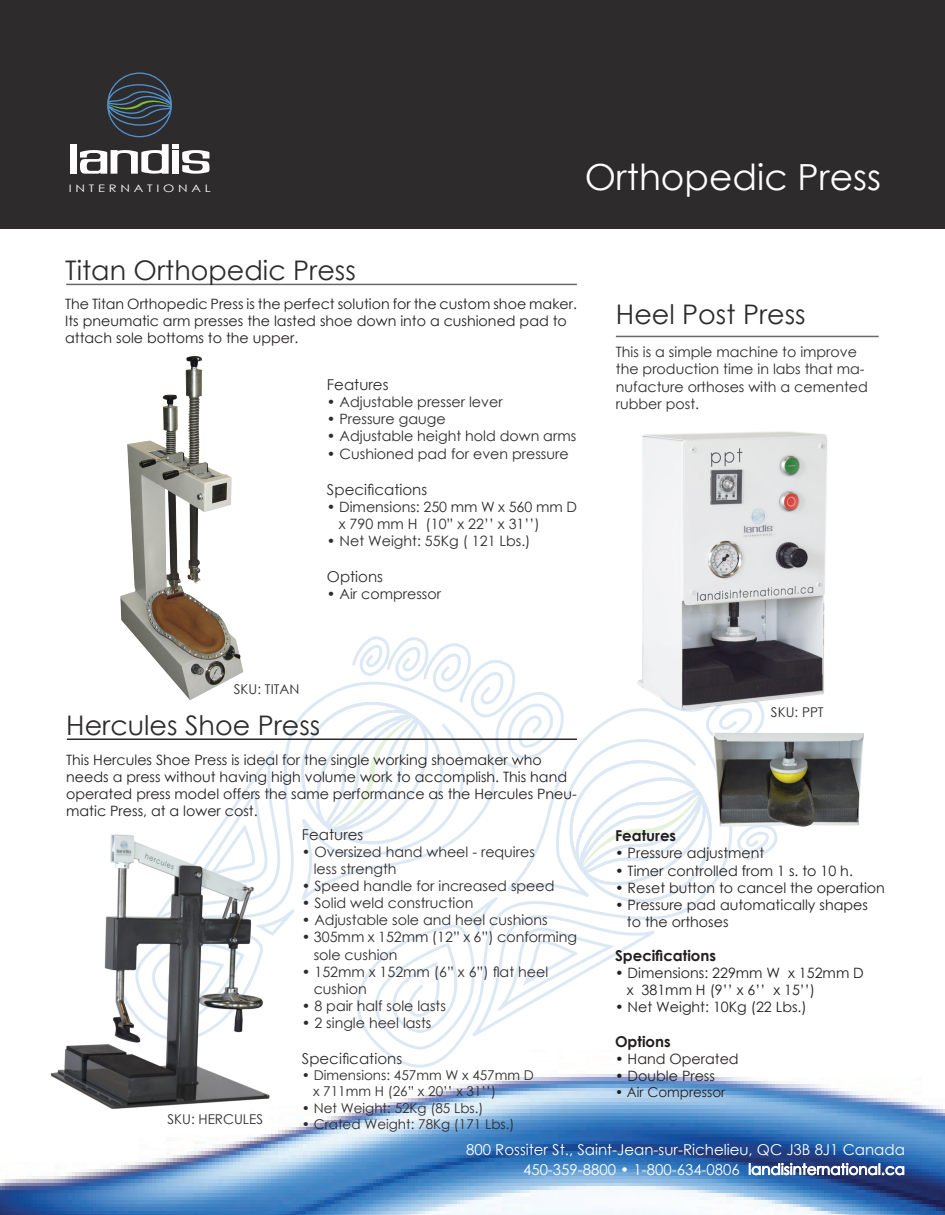
<style>
.page{position:relative;width:945px;height:1215px;background:#fff}
.page>*{position:absolute;margin:0;border:0;box-sizing:border-box;transform-origin:0 0}
.t1{font:36px "Century Gothic";color:#fff}
.t2{font:27px "Century Gothic";color:#2e2b2c}
.t3{font:15px/19.5px "Century Gothic";color:#fff;text-align:right}
.t4{font:15px "Century Gothic";color:#2e2b2c}
.t5{font:700 15px "Century Gothic";color:#231f20}
.t6{font:14.25px/17.1px "Century Gothic";color:#231f20}
.t7{font:14.25px "Century Gothic";color:#2e2b2c}
.t8{font:13.5px "Century Gothic";color:#2e2b2c}
.t9{font:13.5px "Century Gothic";color:#231f20}
.t10{font:10.35px "Century Gothic";letter-spacing:.29em;color:#fff;scale:1.25 1}
</style>
<div class="page">
<img style="left:0;top:1074px;width:945px;height:141px">
<svg style="left:749px;top:1163px;width:155px;height:12px"></svg>
<div style="left:1px;top:0;width:944px;height:228px;background:#2e2b2c"></div>
<svg style="left:107px;top:72px;width:65px;height:65px"></svg>
<div style="left:70px;top:144px;width:7px;height:30px;background:#fff"></div>
<svg style="left:80px;top:144px;width:129px;height:30px"></svg>
<svg style="left:153px;top:636px;width:625px;height:401px"></svg>
<img style="left:47px;top:828px;width:234px;height:292px">
<img style="left:120px;top:357px;width:123px;height:343px">
<hr style="left:67px;top:739px;width:510px;height:1px;background:#2e2b2c">
<hr style="left:66px;top:284px;width:511px;height:1px;background:#2e2b2c">
<img style="left:626px;top:431px;width:201px;height:287px">
<hr style="left:616px;top:336px;width:263px;height:1px;background:#2e2b2c">
<img style="left:709px;top:732px;width:155px;height:104px">
<p class="t10" style="left:69px;top:181px;width:115px">INTERNATIONAL</p>
<p class="t1" style="left:585px;top:152px;width:298px">Orthopedic Press</p>
<p class="t2" style="left:65px;top:252px;width:292px">Titan Orthopedic Press</p>
<p class="t6" style="left:65px;top:295px;width:513px">The Titan Orthopedic Press is the perfect solution for the custom shoe maker.<br>Its pneumatic arm presses the lasted shoe down into a cushioned pad to</p>
<p class="t6" style="left:65px;top:329px;width:235px">attach sole bottoms to the upper.</p>
<p class="t4" style="left:327px;top:374px;width:63px">Features</p>
<p class="t7" style="left:327px;top:392px;width:177px">• Adjustable presser lever</p>
<p class="t7" style="left:327px;top:409px;width:120px">• Pressure gauge</p>
<p class="t7" style="left:327px;top:426px;width:251px">• Adjustable height hold down arms</p>
<p class="t7" style="left:327px;top:444px;width:243px">• Cushioned pad for even pressure</p>
<p class="t4" style="left:327px;top:479px;width:102px">Specifications</p>
<p class="t7" style="left:327px;top:497px;width:251px">• Dimensions: 250 mm W x 560 mm D</p>
<p class="t7" style="left:339px;top:514px;width:202px">x 790 mm H (10” x 22’’ x 31’’)</p>
<p class="t7" style="left:327px;top:531px;width:205px">• Net Weight: 55Kg ( 121 Lbs.)</p>
<p class="t4" style="left:327px;top:566px;width:58px">Options</p>
<p class="t7" style="left:327px;top:584px;width:116px">• Air compressor</p>
<p class="t2" style="left:616px;top:295px;width:191px">Heel Post Press</p>
<p class="t7" style="left:616px;top:342px;width:243px">This is a simple machine to improve</p>
<p class="t7" style="left:616px;top:359px;width:250px">the production time in labs that ma-</p>
<p class="t7" style="left:616px;top:376px;width:254px">nufacture orthoses with a cemented</p>
<p class="t7" style="left:616px;top:394px;width:85px">rubber post.</p>
<p class="t8" style="left:234px;top:680px;width:67px">SKU: TITAN</p>
<p class="t2" style="left:66px;top:707px;width:256px">Hercules Shoe Press</p>
<p class="t6" style="left:66px;top:751px;width:512px">This Hercules Shoe Press is ideal for the single working shoemaker who needs a press without having high volume work to accomplish. This hand operated press model offers the same performance as the Hercules Pneu&shy;matic Press, at a lower cost.</p>
<p class="t8" style="left:167px;top:1109px;width:97px">SKU: HERCULES</p>
<p class="t4" style="left:302px;top:824px;width:63px">Features</p>
<p class="t7" style="left:302px;top:842px;width:235px">• Oversized hand wheel - requires</p>
<p class="t7" style="left:314px;top:859px;width:84px">less strength</p>
<p class="t7" style="left:302px;top:876px;width:254px">• Speed handle for increased speed</p>
<p class="t7" style="left:302px;top:893px;width:173px">• Solid weld construction</p>
<p class="t7" style="left:302px;top:910px;width:247px">• Adjustable sole and heel cushions</p>
<p class="t7" style="left:302px;top:927px;width:277px">• 305mm x 152mm (12” x 6”) conforming</p>
<p class="t7" style="left:314px;top:944px;width:85px">sole cushion</p>
<p class="t7" style="left:302px;top:962px;width:248px">• 152mm x 152mm (6” x 6”) flat heel</p>
<p class="t7" style="left:314px;top:979px;width:54px">cushion</p>
<p class="t7" style="left:302px;top:996px;width:146px">• 8 pair half sole lasts</p>
<p class="t7" style="left:302px;top:1013px;width:131px">• 2 single heel lasts</p>
<p class="t4" style="left:302px;top:1048px;width:102px">Specifications</p>
<p class="t8" style="left:302px;top:1066px;width:234px">• Dimensions: 457mm W x 457mm D</p>
<p class="t8" style="left:313px;top:1082px;width:184px">x 711mm H (26” x 20’’ x 31’’)</p>
<p class="t8" style="left:302px;top:1098px;width:183px">• Net Weight: 52Kg (85 Lbs.)</p>
<p class="t8" style="left:302px;top:1114px;width:214px">• Crated Weight: 78Kg (171 Lbs.)</p>
<p class="t8" style="left:771px;top:703px;width:54px">SKU: PPT</p>
<p class="t5" style="left:615px;top:825px;width:63px">Features</p>
<p class="t6" style="left:615px;top:845px;width:151px">• Pressure adjustment</p>
<p class="t6" style="left:615px;top:862px;width:239px">• Timer controlled from 1 s. to 10 h.</p>
<p class="t6" style="left:615px;top:879px;width:271px">• Reset button to cancel the operation</p>
<p class="t6" style="left:615px;top:896px;width:254px">• Pressure pad automatically shapes</p>
<p class="t6" style="left:627px;top:913px;width:103px">to the orthoses</p>
<p class="t5" style="left:615px;top:944px;width:103px">Specifications</p>
<p class="t6" style="left:615px;top:964px;width:250px">• Dimensions: 229mm W x 152mm D</p>
<p class="t6" style="left:627px;top:981px;width:190px">x 381mm H (9’’ x 6’’ x 15’’)</p>
<p class="t6" style="left:615px;top:998px;width:193px">• Net Weight: 10Kg (22 Lbs.)</p>
<p class="t5" style="left:615px;top:1030px;width:57px">Options</p>
<p class="t6" style="left:615px;top:1050px;width:125px">• Hand Operated</p>
<p class="t6" style="left:615px;top:1067px;width:102px">• Double Press</p>
<p class="t9" style="left:615px;top:1083px;width:112px">• Air Compressor</p>
<p class="t3" style="left:466px;top:1140px;width:440px">800 Rossiter St., Saint-Jean-sur-Richelieu, QC J3B 8J1 Canada<br>450-359-8800 • 1-800-634-0806 landisinternational.ca</p>
</div>
